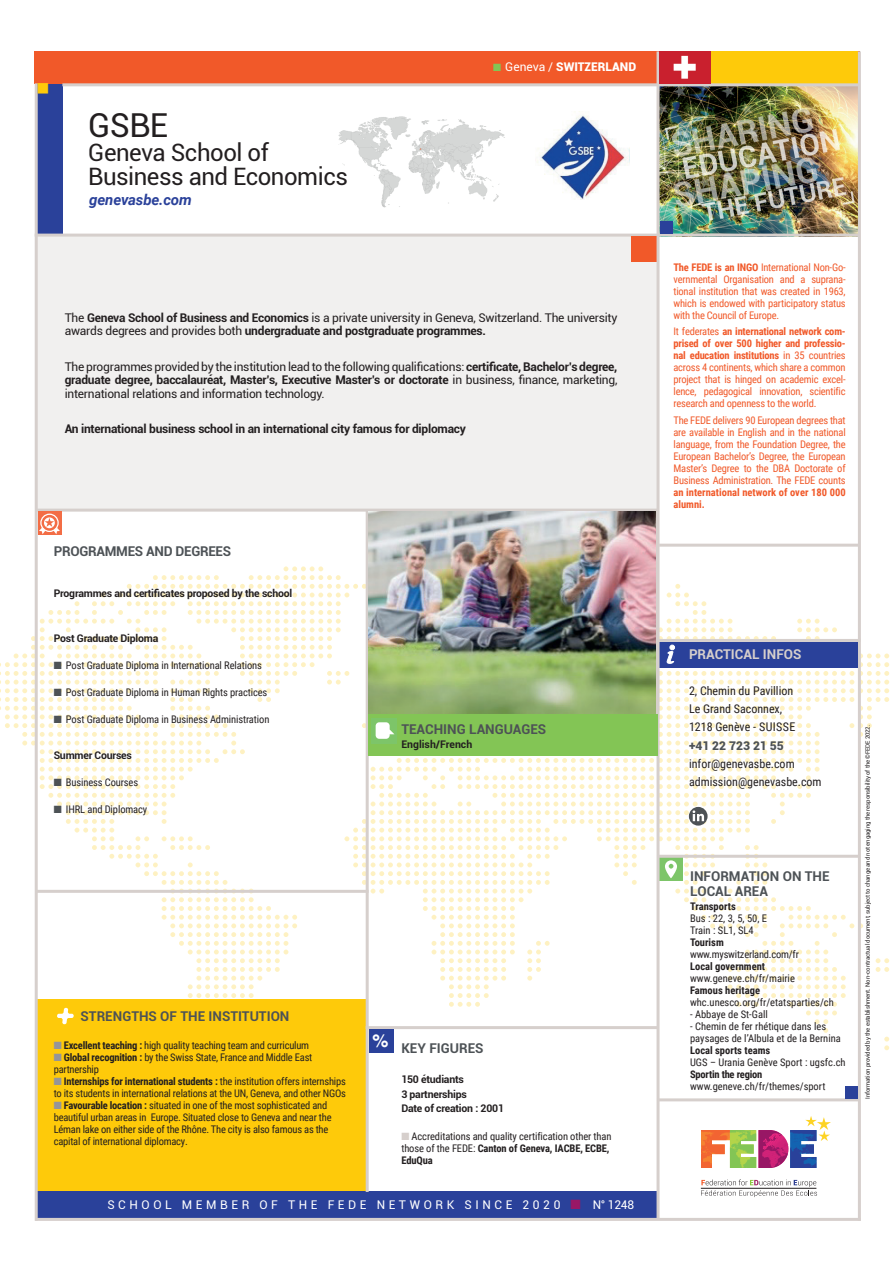
<style>
.page{position:relative;width:893px;height:1263px;background:#fff}
.page>*{position:absolute;margin:0;border:0;box-sizing:border-box;transform-origin:0 0}
.t1{font:33px "Roboto";color:#231f20}
.t2{font:24px/24px "Roboto";letter-spacing:-.02em;color:#231f20}
.t3{font:700 18px "Helvetica";color:#fff}
.t4{font:italic 700 15px "Roboto";letter-spacing:-.01em;color:#2a419a}
.t5{font:15px "Zapf Dingbats ITC";color:#feca0a}
.t6{font:700 13.5px/15px "Roboto";color:#4d5256}
.t7{font:700 13.5px "Roboto";letter-spacing:-.02em;color:#4d5256}
.t8{font:700 13.5px "Roboto";color:#d6cfcc}
.t9{font:12px/13.5px "Roboto";letter-spacing:-.02em;color:#231f20}
.t10{font:12px/18px "Roboto Condensed";color:#231f20}
.t11{font:700 12px "Roboto";letter-spacing:-.02em;color:#231f20}
.t12{font:12px "Roboto";letter-spacing:.3em;color:#fff}
.t13{font:900 12px "Roboto";color:#fff}
.t14{font:900 12px "Roboto";color:#4d5256}
.t15{font:10.5px/12px "Roboto Condensed";letter-spacing:-.01em;color:#231f20}
.t16{font:10.5px/12px "Roboto Condensed";letter-spacing:-.02em;color:#f15929;text-align:justify}
.t17{font:700 10.5px/14.1px "Roboto";letter-spacing:-.02em;color:#231f20}
.t18{font:700 10.5px "Roboto Condensed";color:#231f20}
.t19{font:700 10.5px/12px "Roboto Condensed";color:#f15929}
.t20{font:700 10.5px "Roboto Condensed";letter-spacing:-.02em;color:#231f20}
.t21{font:700 10.5px "Roboto";color:#231f20}
.t22{font:6px "Roboto";letter-spacing:-.02em;color:#231f20}
.s1{color:#83c555}
.s2{font-weight:400}
.s3{font-weight:700}
.s4{color:#4d5256}
.s5{color:#959598}
.s6{color:#d6cfcc}
.s7{color:#991766}
</style>
<div class="page">
<svg style="left:701px;top:1116px;width:130px;height:52px"></svg>
<svg style="left:701px;top:1179px;width:116px;height:18px"></svg>
<hr style="left:701px;top:1188px;width:115px;height:1px;background:#211d1e">
<div style="left:35px;top:51px;width:27px;height:183px;background:#2a419a"></div>
<div style="left:35px;top:51px;width:825px;height:33px;background:#f15929"></div>
<div style="left:659px;top:51px;width:199px;height:33px;background:#feca0a"></div>
<div style="left:36px;top:999px;width:332px;height:210px;background:#feca0a"></div>
<img style="left:659px;top:86px;width:199px;height:148px">
<div style="left:37px;top:1192px;width:620px;height:26px;background:#2a419a"></div>
<div style="left:36px;top:236px;width:623px;height:275px;background:#f1f0ef"></div>
<hr style="left:35px;top:83px;width:3px;height:1138px;background:#d6cfcc">
<hr style="left:366px;top:510px;width:3px;height:682px;background:#d6cfcc">
<hr style="left:35px;top:1218px;width:826px;height:3px;background:#d6cfcc">
<hr style="left:35px;top:234px;width:825px;height:3px;background:#d6cfcc">
<hr style="left:37px;top:509px;width:621px;height:3px;background:#d6cfcc">
<hr style="left:858px;top:51px;width:3px;height:1169px;background:#d6cfcc">
<svg style="left:38px;top:512px;width:24px;height:23px"></svg>
<div style="left:40px;top:514px;width:19px;height:18px;border:1px solid #fff;border-radius:50%"></div>
<svg style="left:39px;top:517px;width:21px;height:17px"></svg>
<hr style="left:657px;top:1098px;width:202px;height:3px;background:#d6cfcc">
<div style="left:845px;top:1086px;width:13px;height:12px;background:#2a419a"></div>
<div style="left:660px;top:221px;width:12px;height:13px;background:#2a419a"></div>
<div style="left:631px;top:237px;width:26px;height:25px;background:#f15929"></div>
<hr style="left:659px;top:544px;width:200px;height:3px;background:#d6cfcc">
<hr style="left:656px;top:51px;width:3px;height:1168px;background:#d6cfcc">
<hr style="left:62px;top:83px;width:798px;height:3px;background:#d6cfcc">
<img style="left:659px;top:51px;width:51px;height:32px">
<img style="left:368px;top:512px;width:287px;height:54px">
<img style="left:338px;top:116px;width:167px;height:92px">
<img style="left:537px;top:115px;width:93px;height:85px">
<svg style="left:0;top:566px;width:889px;height:519px"></svg>
<h3 class="t5" style="left:36px;top:94px;width:13px;rotate:-90deg">■</h3>
<h1 class="t1" style="left:88px;top:102px;width:81px">GSBE</h1>
<h2 class="t2" style="left:88px;top:139px;width:261px">Geneva School of<br>Business and Economics</h2>
<h3 class="t4" style="left:89px;top:190px;width:104px">genevasbe.com</h3>
<p class="t13" style="left:493px;top:58px;width:145px"><span class="s1">■</span> <span class="s2">Geneva /</span> SWITZERLAND</p>
<p class="t9" style="left:65px;top:310px;width:554px">The <span class="s3">Geneva School of Business and Economics</span> is a private university in Geneva, Switzerland. The university awards degrees and provides both <span class="s3">undergraduate and postgraduate programmes.</span></p>
<p class="t9" style="left:65px;top:359px;width:554px;text-align:justify">The programmes provided by the institution lead to the following qualifications: <span class="s3">certificate, Bachelor’s degree, graduate degree, baccalauréat, Master’s, Executive Master’s or doctorate</span> in business, finance, marketing, international relations and information technology.</p>
<p class="t11" style="left:65px;top:420px;width:403px">An international business school in an international city famous for diplomacy</p>
<p class="t7" style="left:54px;top:541px;width:179px">PROGRAMMES AND DEGREES</p>
<p class="t17" style="left:54px;top:585px;width:240px">Programmes and certificates proposed by the school</p>
<p class="t17" style="left:54px;top:630px;width:106px">Post Graduate Diploma</p>
<p class="t15" style="left:54px;top:658px;width:210px"><span class="s4">■</span> Post Graduate Diploma in International Relations</p>
<p class="t15" style="left:54px;top:685px;width:215px"><span class="s4">■</span> Post Graduate Diploma in Human Rights practices</p>
<p class="t15" style="left:54px;top:712px;width:217px"><span class="s4">■</span> Post Graduate Diploma in Business Administration</p>
<p class="t17" style="left:54px;top:747px;width:80px">Summer Courses</p>
<p class="t15" style="left:54px;top:775px;width:86px"><span class="s4">■</span> Business Courses</p>
<p class="t15" style="left:54px;top:802px;width:95px"><span class="s4">■</span> IHRL and Diplomacy</p>
<p class="t6" style="left:401px;top:721px;width:146px">TEACHING LANGUAGES</p>
<p class="t21" style="left:401px;top:737px;width:72px">English/French</p>
<p class="t6" style="left:81px;top:1008px;width:210px">STRENGTHS OF THE INSTITUTION</p>
<p class="t15" style="left:54px;top:1039px;width:257px"><span class="s5">■</span> <span class="s3">Excellent teaching :</span> high quality teaching team and curriculum</p>
<p class="t15" style="left:54px;top:1051px;width:260px"><span class="s5">■</span> <span class="s3">Global recognition :</span> by the Swiss State, France and Middle East partnership</p>
<p class="t15" style="left:54px;top:1075px;width:294px"><span class="s5">■</span> <span class="s3">Internships for international students :</span> the institution offers internships to its students in international relations at the UN, Geneva, and other NGOs</p>
<p class="t15" style="left:54px;top:1099px;width:279px"><span class="s5">■</span> <span class="s3">Favourable location :</span> situated in one of the most sophisticated and beautiful urban areas in Europe. Situated close to Geneva and near the Léman lake on either side of the Rhône. The city is also famous as the capital of international diplomacy.</p>
<h3 class="t3" style="left:372px;top:1029px;width:18px">%</h3>
<p class="t6" style="left:401px;top:1040px;width:84px">KEY FIGURES</p>
<p class="t17" style="left:401px;top:1072px;width:104px">150 étudiants<br>3 partnerships<br>Date of creation : 2001</p>
<p class="t15" style="left:401px;top:1130px;width:212px"><span class="s6">■</span> Accreditations and quality certification other than those of the FEDE: <span class="s3">Canton of Geneva, IACBE, ECBE,<br>EduQua</span></p>
<p class="t12" style="left:107px;top:1196px;width:528px">SCHOOL MEMBER OF THE FEDE NETWORK SINCE 2020 <span class="s7">■</span> N° 1248</p>
<p class="t16" style="left:673px;top:260px;width:174px"><span class="s3">The FEDE is an INGO</span> International Non-Go&shy;vernmental Organisation and a suprana&shy;tional institution that was created in 1963, which is endowed with participatory status with the Council of Europe.</p>
<p class="t16" style="left:673px;top:325px;width:174px">It federates <span class="s3">an international network com&shy;prised of over 500 higher and professio&shy;nal education institutions</span> in 35 countries across 4 continents, which share a common project that is hinged on academic excel&shy;lence, pedagogical innovation, scientific research and openness to the world.</p>
<p class="t16" style="left:673px;top:413px;width:174px">The FEDE delivers 90 European degrees that are available in English and in the national language, from the Foundation Degree, the European Bachelor’s Degree, the European Master’s Degree to the DBA Doctorate of Business Administration. The FEDE counts</p>
<p class="t19" style="left:673px;top:485px;width:174px">an international network of over 180 000 alumni.</p>
<p class="t8" style="left:689px;top:645px;width:114px">PRACTICAL INFOS</p>
<p class="t10" style="left:689px;top:681px;width:108px">2, Chemin du Pavillion<br>Le Grand Saconnex,<br>1218 Genève - SUISSE</p>
<p class="t14" style="left:689px;top:737px;width:96px">+41 22 723 21 55</p>
<p class="t10" style="left:689px;top:754px;width:134px">infor@genevasbe.com admission@genevasbe.com</p>
<p class="t6" style="left:690px;top:868px;width:141px">INFORMATION ON THE<br>LOCAL AREA</p>
<p class="t18" style="left:690px;top:899px;width:47px">Transports</p>
<p class="t15" style="left:690px;top:912px;width:79px">Bus : 22, 3, 5, 50, E<br>Train : SL1, SL4</p>
<p class="t18" style="left:690px;top:935px;width:35px">Tourism</p>
<p class="t15" style="left:690px;top:948px;width:110px">www.myswitzerland.com/fr</p>
<p class="t18" style="left:690px;top:959px;width:77px">Local government</p>
<p class="t15" style="left:690px;top:972px;width:106px">www.geneve.ch/fr/mairie</p>
<p class="t18" style="left:690px;top:983px;width:71px">Famous heritage</p>
<p class="t15" style="left:690px;top:996px;width:145px">whc.unesco.org/fr/etatsparties/ch</p>
<p class="t15" style="left:690px;top:1008px;width:79px">- Abbaye de St-Gall</p>
<p class="t15" style="left:690px;top:1020px;width:152px">- Chemin de fer rhétique dans les paysages de l’Albula et de la Bernina</p>
<p class="t18" style="left:690px;top:1043px;width:82px">Local sports teams</p>
<p class="t15" style="left:690px;top:1056px;width:157px">UGS – Urania Genève Sport : ugsfc.ch</p>
<p class="t20" style="left:690px;top:1067px;width:74px">Sportin the region</p>
<p class="t15" style="left:690px;top:1080px;width:137px">www.geneve.ch/fr/themes/sport</p>
<p class="t22" style="left:863px;top:1099px;width:376px;rotate:-90deg">Information provided by the establishment. Non-contractual document, subject to change and not engaging the responsibility of the ©FEDE 2022.</p>
</div>
